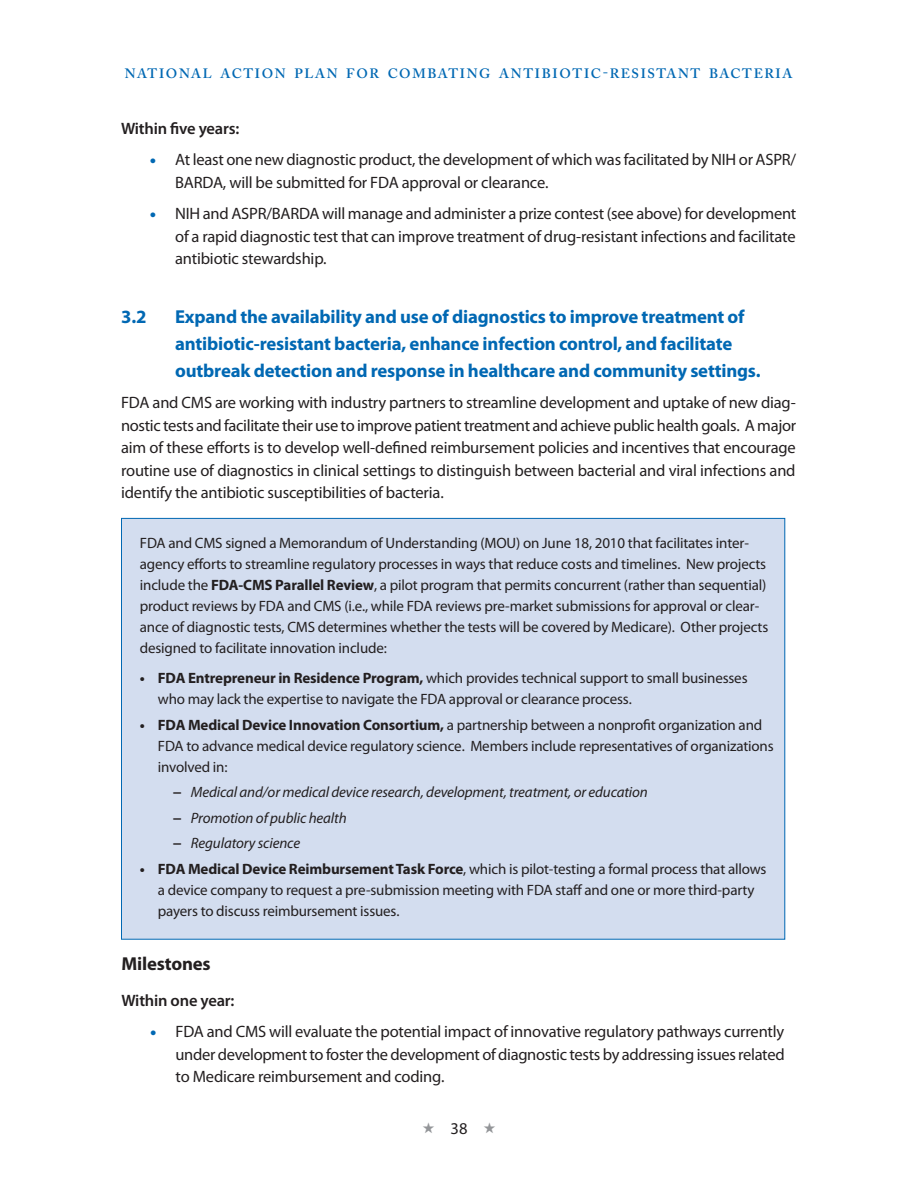
<style>
.page{position:relative;width:918px;height:1188px;background:#fff}
.page>*{position:absolute;margin:0;border:0;box-sizing:border-box;transform-origin:0 0}
.t1{font:700 18.75px/27px "Myriad Pro";letter-spacing:-.01em;color:#0168b3}
.t2{font:700 18.75px "Myriad Pro";letter-spacing:-.01em;color:#231f20}
.t3{font:16.5px/22.5px "Myriad Pro";letter-spacing:-.01em;color:#231f20;text-align:justify}
.t4{font:600 16.5px "Myriad Pro";letter-spacing:-.01em;color:#231f20}
.t5{font:15px/21px "Myriad Pro";letter-spacing:-.01em;color:#231f20}
.t6{font:italic 15px/25.5px "Myriad Pro";letter-spacing:-.01em;color:#231f20}
.t7{font:600 13.5px "Adobe Caslon Pro";letter-spacing:.12em;color:#0168b3}
.s1{font-family:"Bell Centennial Std Sub Capt";color:#0168b3}
.s2{font-weight:700}
.s3{font-weight:700;font-style:normal}
.s4{color:#939598}
</style>
<div class="page">
<div style="left:122px;top:518px;width:663px;height:421px;background:#d3ddef"></div>
<p class="t7" style="left:125px;top:65px;width:669px">NATIONAL ACTION PLAN FOR COMBATING ANTIBIOTIC-RESISTANT BACTERIA</p>
<p class="t4" style="left:121px;top:119px;width:120px">Within five years:</p>
<p class="t3" style="left:175px;top:149px;width:623px;text-indent:-27px"><span class="s1">•</span> At least one new diagnostic product, the development of which was facilitated by NIH or ASPR/<br>BARDA, will be submitted for FDA approval or clearance.</p>
<p class="t3" style="left:175px;top:203px;width:623px;text-indent:-27px"><span class="s1">•</span> NIH and ASPR/BARDA will manage and administer a prize contest (see above) for development of a rapid diagnostic test that can improve treatment of drug-resistant infections and facilitate antibiotic stewardship.</p>
<p class="t1" style="left:121px;top:303px;width:27px">3.2</p>
<p class="t1" style="left:175px;top:303px;width:587px">Expand the availability and use of diagnostics to improve treatment of antibiotic-resistant bacteria, enhance infection control, and facilitate outbreak detection and response in healthcare and community settings.</p>
<p class="t3" style="left:121px;top:392px;width:676px">FDA and CMS are working with industry partners to streamline development and uptake of new diag&shy;nostic tests and facilitate their use to improve patient treatment and achieve public health goals. A major aim of these efforts is to develop well-defined reimbursement policies and incentives that encourage routine use of diagnostics in clinical settings to distinguish between bacterial and viral infections and identify the antibiotic susceptibilities of bacteria.</p>
<p class="t5" style="left:140px;top:533px;width:630px">FDA and CMS signed a Memorandum of Understanding (MOU) on June 18, 2010 that facilitates inter&shy;agency efforts to streamline regulatory processes in ways that reduce costs and timelines. New projects include the <span class="s2">FDA-CMS Parallel Review</span>, a pilot program that permits concurrent (rather than sequential) product reviews by FDA and CMS (i.e., while FDA reviews pre-market submissions for approval or clear&shy;ance of diagnostic tests, CMS determines whether the tests will be covered by Medicare). Other projects designed to facilitate innovation include:</p>
<p class="t5" style="left:158px;top:668px;width:591px;text-indent:-18px"><span class="s2">• FDA Entrepreneur in Residence Program,</span> which provides technical support to small businesses who may lack the expertise to navigate the FDA approval or clearance process.</p>
<p class="t5" style="left:158px;top:714px;width:617px;text-indent:-18px"><span class="s2">• FDA Medical Device Innovation Consortium,</span> a partnership between a nonprofit organization and<br>FDA to advance medical device regulatory science. Members include representatives of organizations involved in:</p>
<p class="t6" style="left:173px;top:780px;width:477px"><span class="s3">−</span> Medical and/or medical device research, development, treatment, or education <span class="s3">−</span> Promotion of public health<br><span class="s3">−</span> Regulatory science</p>
<p class="t5" style="left:158px;top:858px;width:610px;text-indent:-18px"><span class="s2">• FDA Medical Device Reimbursement Task Force</span>, which is pilot-testing a formal process that allows a device company to request a pre-submission meeting with FDA staff and one or more third-party payers to discuss reimbursement issues.</p>
<p class="t2" style="left:122px;top:953px;width:91px">Milestones</p>
<p class="t4" style="left:122px;top:991px;width:115px">Within one year:</p>
<p class="t3" style="left:176px;top:1021px;width:611px;text-indent:-27px"><span class="s1">•</span> FDA and CMS will evaluate the potential impact of innovative regulatory pathways currently under development to foster the development of diagnostic tests by addressing issues related to Medicare reimbursement and coding.</p>
<p class="t3" style="left:422px;top:1117px;width:75px"><span class="s4">★</span>38<span class="s4">★</span></p>
</div>
